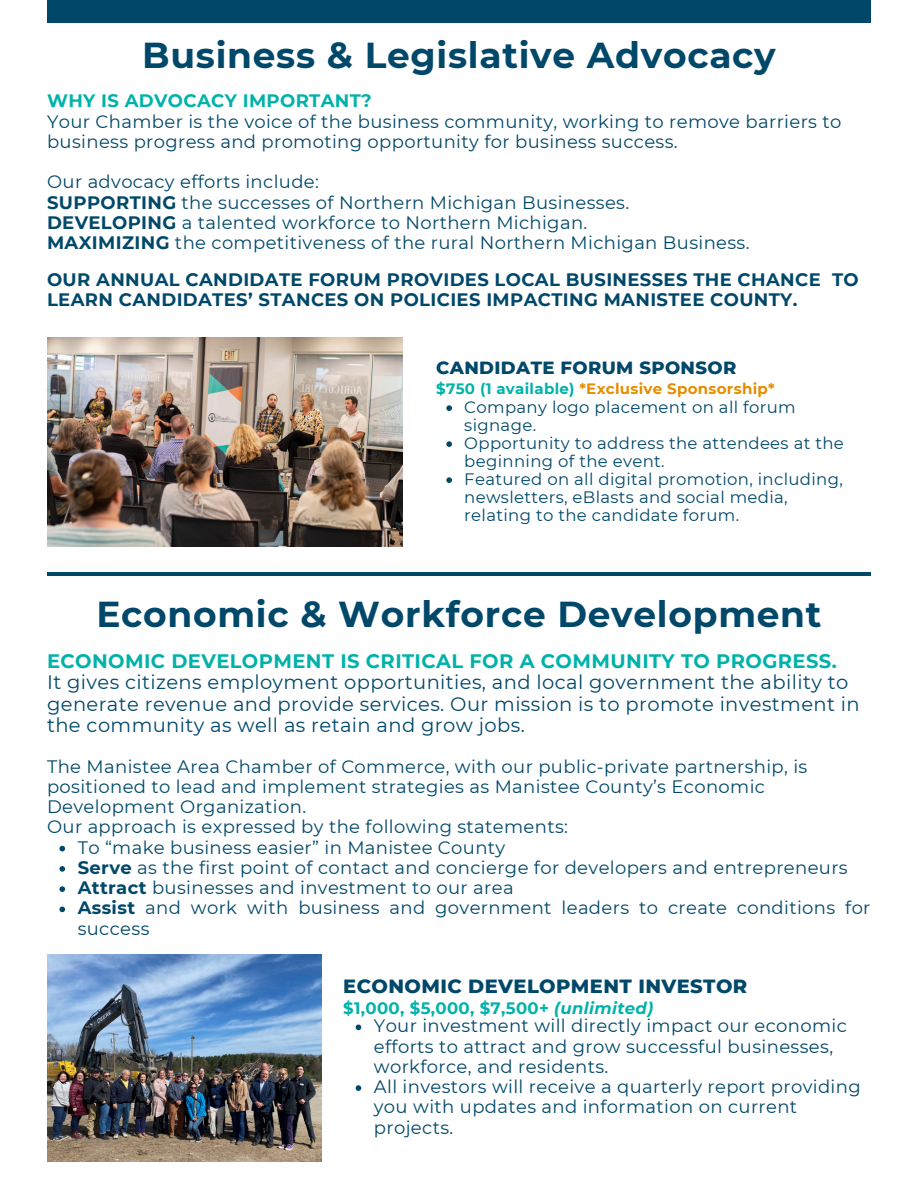
<style>
.page{position:relative;width:918px;height:1188px;background:#fff}
.page>*{position:absolute;margin:0;border:0;box-sizing:border-box;transform-origin:0 0}
.t1{font:700 36px "Montserrat";letter-spacing:.02em;color:#00486a}
.t2{font:19.5px/21.3px "Montserrat";letter-spacing:.02em;color:#00486a}
.t3{font:700 19.5px "Montserrat";letter-spacing:.02em;color:#00b2a9}
.t4{font:800 19.5px "Montserrat";letter-spacing:.02em;color:#00486a}
.t5{font:18px/20.2px "Montserrat";letter-spacing:.02em;color:#00486a}
.t6{font:700 18px/20.2px "Montserrat";letter-spacing:.02em;color:#00486a}
.t7{font:700 18px "Montserrat";letter-spacing:.02em;color:#00b2a9}
.t8{font:800 18px "Montserrat";letter-spacing:.02em;color:#00486a}
.t9{font:16.5px/18px "Montserrat";letter-spacing:.02em;color:#00486a}
.t10{font:700 16.5px "Montserrat";letter-spacing:.02em;color:#00b2a9}
.t11{font:700 15px "Montserrat";letter-spacing:.02em;color:#e58d00}
.s1{font-weight:700}
.s2{color:#00b2a9}
.s3{font-style:italic}
</style>
<div class="page">
<div style="left:47px;top:0;width:824px;height:22px;background:#00486a"></div>
<hr style="left:47px;top:572px;width:824px;height:3px;background:#00486a">
<img style="left:47px;top:954px;width:275px;height:207px">
<img style="left:47px;top:337px;width:356px;height:210px">
<svg style="left:356px;top:1025px;width:5px;height:5px"></svg>
<svg style="left:356px;top:1085px;width:5px;height:6px"></svg>
<svg style="left:59px;top:846px;width:6px;height:5px"></svg>
<svg style="left:59px;top:866px;width:6px;height:6px"></svg>
<svg style="left:59px;top:886px;width:6px;height:6px"></svg>
<svg style="left:59px;top:907px;width:6px;height:5px"></svg>
<svg style="left:446px;top:405px;width:6px;height:6px"></svg>
<svg style="left:446px;top:441px;width:6px;height:6px"></svg>
<svg style="left:446px;top:477px;width:6px;height:6px"></svg>
<p class="t1" style="left:142px;top:33px;width:635px">Business &amp; Legislative Advocacy</p>
<p class="t7" style="left:47px;top:90px;width:326px">WHY IS ADVOCACY IMPORTANT?</p>
<p class="t5" style="left:47px;top:111px;width:796px">Your Chamber is the voice of the business community, working to remove barriers to business progress and promoting opportunity for business success.</p>
<p class="t5" style="left:47px;top:172px;width:704px">Our advocacy efforts include:<br><span class="s1">SUPPORTING</span> the successes of Northern Michigan Businesses.<br><span class="s1">DEVELOPING</span> a talented workforce to Northern Michigan.<br><span class="s1">MAXIMIZING</span> the competitiveness of the rural Northern Michigan Business.</p>
<h1 class="t6" style="left:47px;top:270px;width:813px">OUR ANNUAL CANDIDATE FORUM PROVIDES LOCAL BUSINESSES THE CHANCE TO<br>LEARN CANDIDATES’ STANCES ON POLICIES IMPACTING MANISTEE COUNTY.</h1>
<h4 class="t8" style="left:436px;top:357px;width:302px">CANDIDATE FORUM SPONSOR</h4>
<p class="t11" style="left:436px;top:380px;width:340px"><span class="s2">$750 (1 available)</span> *Exclusive Sponsorship*</p>
<p class="t9" style="left:464px;top:398px;width:333px">Company logo placement on all forum signage.</p>
<p class="t9" style="left:464px;top:434px;width:381px">Opportunity to address the attendees at the beginning of the event.</p>
<p class="t9" style="left:464px;top:470px;width:380px">Featured on all digital promotion, including, newsletters, eBlasts and social media, relating to the candidate forum.</p>
<h2 class="t1" style="left:96px;top:592px;width:727px">Economic &amp; Workforce Development</h2>
<p class="t3" style="left:47px;top:649px;width:791px">ECONOMIC DEVELOPMENT IS CRITICAL FOR A COMMUNITY TO PROGRESS.</p>
<p class="t2" style="left:47px;top:672px;width:814px">It gives citizens employment opportunities, and local government the ability to generate revenue and provide services. Our mission is to promote investment in the community as well as retain and grow jobs.</p>
<p class="t5" style="left:47px;top:756px;width:762px">The Manistee Area Chamber of Commerce, with our public-private partnership, is</p>
<p class="t5" style="left:47px;top:776px;width:719px">positioned to lead and implement strategies as Manistee County’s Economic</p>
<p class="t5" style="left:47px;top:797px;width:261px">Development Organization.</p>
<p class="t5" style="left:47px;top:817px;width:522px">Our approach is expressed by the following statements:</p>
<p class="t5" style="left:78px;top:837px;width:429px">To “make business easier” in Manistee County</p>
<p class="t5" style="left:78px;top:857px;width:772px"><span class="s1">Serve</span> as the first point of contact and concierge for developers and entrepreneurs</p>
<p class="t5" style="left:78px;top:878px;width:438px"><span class="s1">Attract</span> businesses and investment to our area</p>
<p class="t5" style="left:78px;top:898px;width:794px"><span class="s1">Assist</span> and work with business and government leaders to create conditions for</p>
<p class="t5" style="left:78px;top:918px;width:73px">success</p>
<h1 class="t4" style="left:343px;top:974px;width:406px">ECONOMIC DEVELOPMENT INVESTOR</h1>
<h2 class="t10" style="left:343px;top:998px;width:312px">$1,000, $5,000, $7,500+ <span class="s3">(unlimited)</span></h2>
<p class="t5" style="left:374px;top:1016px;width:475px">Your investment will directly impact our economic efforts to attract and grow successful businesses, workforce, and residents.</p>
<h2 class="t5" style="left:374px;top:1077px;width:488px">All investors will receive a quarterly report providing you with updates and information on current projects.</h2>
</div>
